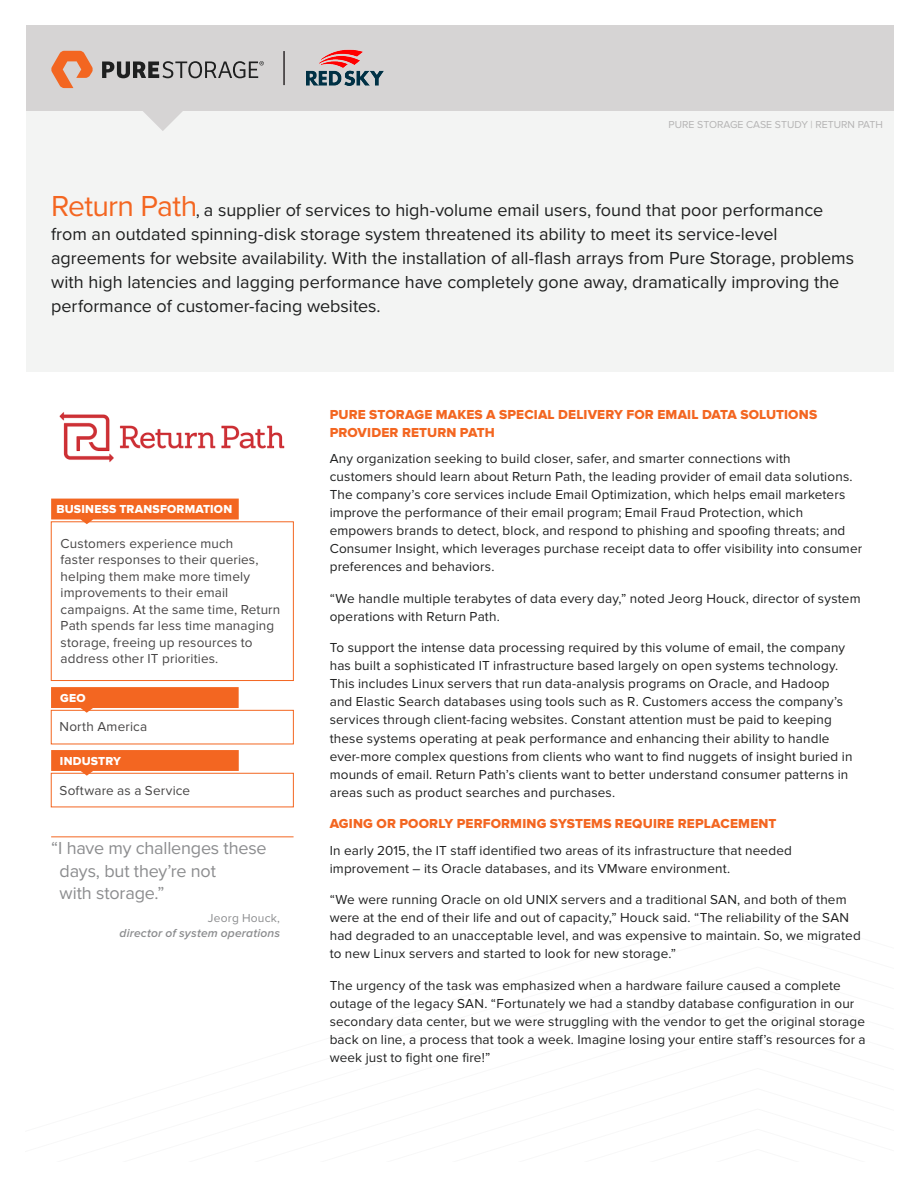
<style>
.page{position:relative;width:919px;height:1187px;background:#fff}
.page>*{position:absolute;margin:0;border:0;box-sizing:border-box;transform-origin:0 0}
.BODY{font:18px/24px "Proxima Nova";color:#1f2020}
.QUOTE{font:18px/22.5px "Proxima Nova";letter-spacing:-.01em;color:#8c8d8f}
.BODY-2{font:13.5px/18px "Proxima Nova";letter-spacing:.01em;color:#1f2020}
.SIDE_BAR_BULLETS{font:13.5px/16.5px "Proxima Nova";letter-spacing:.01em;color:#474545}
.HEADING{font:13.5px/18px "Proxima Nova Extrabld";letter-spacing:.01em;color:#f36621}
.KEYLINE_BOX_OUTS{font:13.5px "Proxima Nova";letter-spacing:.015em;color:#474545}
.QUOTE_NAME{font:italic 600 12px/14.4px "Proxima Nova";letter-spacing:.015em;color:#8c8d8f;text-align:right}
.ORANGE_BOX_OUTS{font:12px "Proxima Nova Extrabld";letter-spacing:.015em;color:#fff}
.SMALL_PRINT{font:10.5px "Proxima Nova";color:#b4b3b3}
.s1{font-size:30px;color:#f36621}
.s2{font-weight:400;font-style:normal}
</style>
<div class="page">
<img style="left:59px;top:412px;width:226px;height:51px">
<svg style="left:51px;top:750px;width:188px;height:25px;background:#f4783b"></svg>
<svg style="left:51px;top:498px;width:188px;height:26px;background:#f47d43"></svg>
<svg style="left:51px;top:687px;width:188px;height:25px;background:#f4783b"></svg>
<div style="left:26px;top:26px;width:867px;height:346px;background:#f3f4f3"></div>
<hr style="left:51px;top:836px;width:242px;height:1px;background:#f36621">
<div style="left:26px;top:26px;width:867px;height:85px;background:#d6d4d4"></div>
<hr style="left:283px;top:51px;width:2px;height:34px;background:#201c1d">
<svg style="left:51px;top:51px;width:42px;height:37px"></svg>
<svg style="left:102px;top:61px;width:162px;height:70px"></svg>
<img style="left:306px;top:49px;width:78px;height:37px">
<p class="SMALL_PRINT" style="left:668px;top:118px;width:216px">PURE STORAGE CASE STUDY | RETURN PATH</p>
<p class="BODY" style="left:51px;top:198px;width:804px"><span class="s1">Return Path</span>, a supplier of services to high-volume email users, found that poor performance from an outdated spinning-disk storage system threatened its ability to meet its service-level agreements for website availability. With the installation of all-flash arrays from Pure Storage, problems with high latencies and lagging performance have completely gone away, dramatically improving the performance of customer-facing websites.</p>
<p class="ORANGE_BOX_OUTS" style="left:56px;top:502px;width:177px">BUSINESS TRANSFORMATION</p>
<p class="SIDE_BAR_BULLETS" style="left:61px;top:535px;width:221px">Customers experience much<br>faster responses to their queries, helping them make more timely improvements to their email campaigns. At the same time, Return<br>Path spends far less time managing storage, freeing up resources to address other IT priorities.</p>
<p class="ORANGE_BOX_OUTS" style="left:60px;top:690px;width:27px">GEO</p>
<p class="KEYLINE_BOX_OUTS" style="left:60px;top:719px;width:89px">North America</p>
<p class="ORANGE_BOX_OUTS" style="left:60px;top:753px;width:62px">INDUSTRY</p>
<p class="KEYLINE_BOX_OUTS" style="left:60px;top:782px;width:132px">Software as a Service</p>
<p class="QUOTE" style="left:60px;top:837px;width:208px;text-indent:-9px">“I have my challenges these days, but they’re not<br>with storage.”</p>
<p class="QUOTE_NAME" style="left:119px;top:911px;width:162px"><span class="s2">Jeorg Houck,<br></span>director of system operations</p>
<p class="HEADING" style="left:330px;top:405px;width:489px">PURE STORAGE MAKES A SPECIAL DELIVERY FOR EMAIL DATA SOLUTIONS<br>PROVIDER RETURN PATH</p>
<p class="BODY-2" style="left:330px;top:450px;width:534px">Any organization seeking to build closer, safer, and smarter connections with<br>customers should learn about Return Path, the leading provider of email data solutions.<br>The company’s core services include Email Optimization, which helps email marketers improve the performance of their email program; Email Fraud Protection, which empowers brands to detect, block, and respond to phishing and spoofing threats; and Consumer Insight, which leverages purchase receipt data to offer visibility into consumer preferences and behaviors.</p>
<p class="BODY-2" style="left:330px;top:589px;width:532px">“We handle multiple terabytes of data every day,” noted Jeorg Houck, director of system operations with Return Path.</p>
<p class="BODY-2" style="left:330px;top:639px;width:524px">To support the intense data processing required by this volume of email, the company has built a sophisticated IT infrastructure based largely on open systems technology.<br>This includes Linux servers that run data-analysis programs on Oracle, and Hadoop and Elastic Search databases using tools such as R. Customers access the company’s services through client-facing websites. Constant attention must be paid to keeping these systems operating at peak performance and enhancing their ability to handle ever-more complex questions from clients who want to find nuggets of insight buried in mounds of email. Return Path’s clients want to better understand consumer patterns in areas such as product searches and purchases.</p>
<p class="HEADING" style="left:330px;top:814px;width:448px">AGING OR POORLY PERFORMING SYSTEMS REQUIRE REPLACEMENT</p>
<p class="BODY-2" style="left:330px;top:841px;width:463px">In early 2015, the IT staff identified two areas of its infrastructure that needed improvement – its Oracle databases, and its VMware environment.</p>
<p class="BODY-2" style="left:330px;top:890px;width:532px">“We were running Oracle on old UNIX servers and a traditional SAN, and both of them were at the end of their life and out of capacity,” Houck said. “The reliability of the SAN had degraded to an unacceptable level, and was expensive to maintain. So, we migrated to new Linux servers and started to look for new storage.”</p>
<p class="BODY-2" style="left:330px;top:976px;width:537px">The urgency of the task was emphasized when a hardware failure caused a complete outage of the legacy SAN. “Fortunately we had a standby database configuration in our secondary data center, but we were struggling with the vendor to get the original storage back on line, a process that took a week. Imagine losing your entire staff’s resources for a week just to fight one fire!”</p>
</div>
